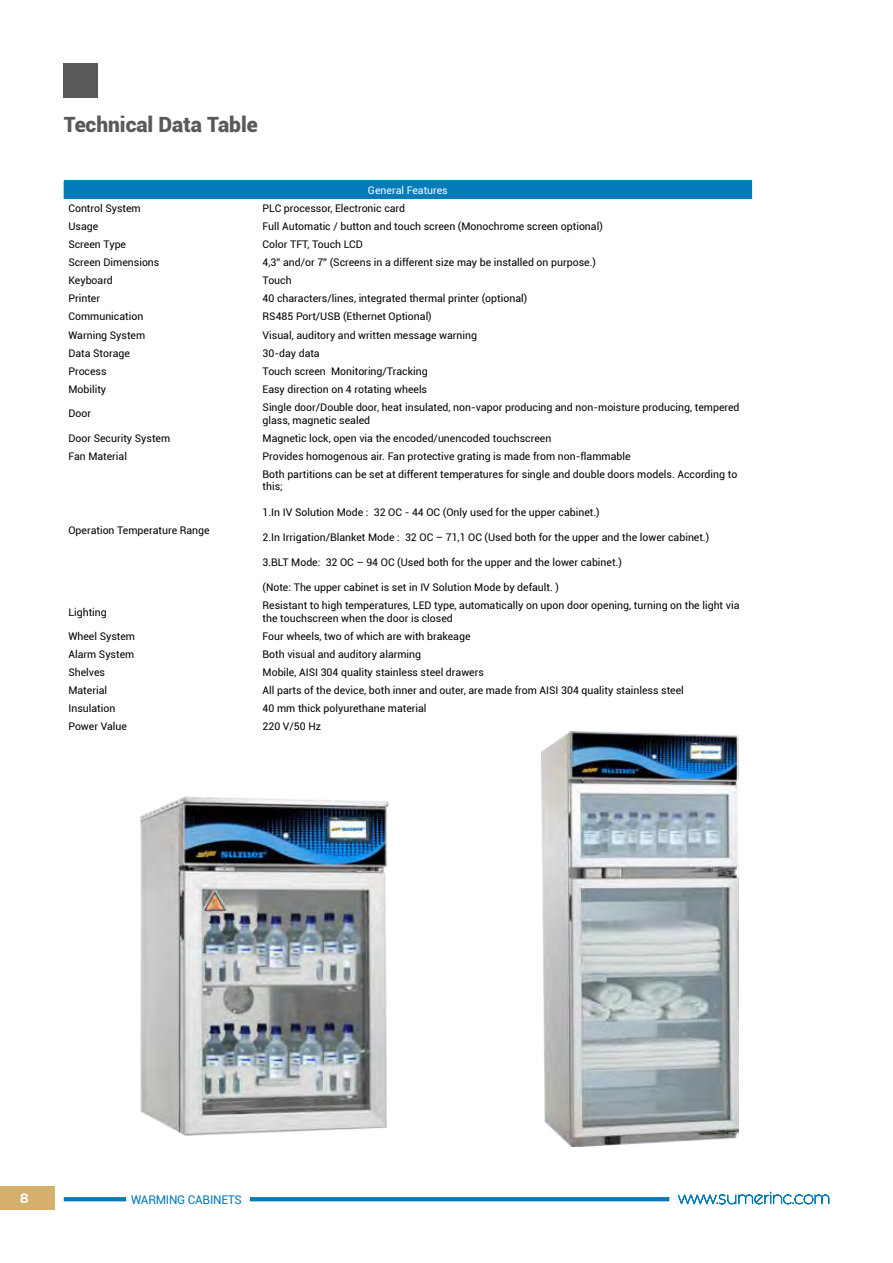
<style>
.page{position:relative;width:893px;height:1263px;background:#fff}
.page>*{position:absolute;margin:0;border:0;box-sizing:border-box;transform-origin:0 0}
.t1{font:900 21px "Roboto";color:#58595b}
.t2{font:700 13.5px "Sansation";color:#fff}
.t3{font:12px "Roboto";letter-spacing:-.02em;color:#037bb9}
.t4{font:10.5px/12.6px "Roboto";color:#000}
.t5{font:10.5px "Roboto";color:#fff}
</style>
<div class="page">
<svg style="left:64px;top:1197px;width:605px;height:4px;background:#077dba"></svg>
<svg style="left:678px;top:1192px;width:151px;height:12px"></svg>
<div style="left:0;top:1186px;width:54px;height:23px;background:#d6b16e"></div>
<div style="left:126px;top:1194px;width:124px;height:14px;background:#fff"></div>
<div style="left:64px;top:64px;width:34px;height:34px;background:#58595b"></div>
<div style="left:64px;top:181px;width:688px;height:18px;background:#037bb9"></div>
<img style="left:140px;top:796px;width:249px;height:340px">
<img style="left:541px;top:731px;width:197px;height:415px">
<h1 class="t1" style="left:64px;top:110px;width:196px">Technical Data Table</h1>
<p class="t5" style="left:368px;top:183px;width:81px">General Features</p>
<p class="t4" style="left:68px;top:202px;width:74px">Control System</p>
<p class="t4" style="left:263px;top:202px;width:144px">PLC processor, Electronic card</p>
<p class="t4" style="left:68px;top:220px;width:31px">Usage</p>
<p class="t4" style="left:263px;top:220px;width:342px">Full Automatic / button and touch screen (Monochrome screen optional)</p>
<p class="t4" style="left:68px;top:238px;width:59px">Screen Type</p>
<p class="t4" style="left:263px;top:238px;width:102px">Color TFT, Touch LCD</p>
<p class="t4" style="left:68px;top:256px;width:92px">Screen Dimensions</p>
<p class="t4" style="left:263px;top:256px;width:335px">4,3” and/or 7” (Screens in a different size may be installed on purpose.)</p>
<p class="t4" style="left:68px;top:274px;width:46px">Keyboard</p>
<p class="t4" style="left:263px;top:274px;width:31px">Touch</p>
<p class="t4" style="left:68px;top:292px;width:33px">Printer</p>
<p class="t4" style="left:263px;top:292px;width:266px">40 characters/lines, integrated thermal printer (optional)</p>
<p class="t4" style="left:68px;top:310px;width:76px">Communication</p>
<p class="t4" style="left:263px;top:310px;width:171px">RS485 Port/USB (Ethernet Optional)</p>
<p class="t4" style="left:68px;top:328px;width:78px">Warning System</p>
<p class="t4" style="left:263px;top:328px;width:216px">Visual, auditory and written message warning</p>
<p class="t4" style="left:68px;top:346px;width:63px">Data Storage</p>
<p class="t4" style="left:263px;top:346px;width:59px">30-day data</p>
<p class="t4" style="left:68px;top:364px;width:40px">Process</p>
<p class="t4" style="left:263px;top:364px;width:167px">Touch screen Monitoring/Tracking</p>
<p class="t4" style="left:68px;top:382px;width:39px">Mobility</p>
<p class="t4" style="left:263px;top:382px;width:166px">Easy direction on 4 rotating wheels</p>
<p class="t4" style="left:68px;top:407px;width:24px">Door</p>
<p class="t4" style="left:263px;top:400px;width:478px">Single door/Double door, heat insulated, non-vapor producing and non-moisture producing, tempered glass, magnetic sealed</p>
<p class="t4" style="left:68px;top:431px;width:103px">Door Security System</p>
<p class="t4" style="left:263px;top:431px;width:290px">Magnetic lock, open via the encoded/unencoded touchscreen</p>
<p class="t4" style="left:68px;top:449px;width:60px">Fan Material</p>
<p class="t4" style="left:263px;top:449px;width:370px">Provides homogenous air. Fan protective grating is made from non-flammable</p>
<p class="t4" style="left:68px;top:524px;width:143px">Operation Temperature Range</p>
<p class="t4" style="left:263px;top:467px;width:476px">Both partitions can be set at different temperatures for single and double doors models. According to this;</p>
<p class="t4" style="left:263px;top:505px;width:339px">1.In IV Solution Mode : 32 OC - 44 OC (Only used for the upper cabinet.)</p>
<p class="t4" style="left:263px;top:530px;width:448px">2.In Irrigation/Blanket Mode : 32 OC – 71,1 OC (Used both for the upper and the lower cabinet.)</p>
<p class="t4" style="left:263px;top:555px;width:361px">3.BLT Mode: 32 OC – 94 OC (Used both for the upper and the lower cabinet.)</p>
<p class="t4" style="left:263px;top:581px;width:298px">(Note: The upper cabinet is set in IV Solution Mode by default. )</p>
<p class="t4" style="left:68px;top:605px;width:40px">Lighting</p>
<p class="t4" style="left:263px;top:599px;width:478px">Resistant to high temperatures, LED type, automatically on upon door opening, turning on the light via the touchscreen when the door is closed</p>
<p class="t4" style="left:68px;top:629px;width:68px">Wheel System</p>
<p class="t4" style="left:263px;top:629px;width:209px">Four wheels, two of which are with brakeage</p>
<p class="t4" style="left:68px;top:648px;width:67px">Alarm System</p>
<p class="t4" style="left:263px;top:648px;width:160px">Both visual and auditory alarming</p>
<p class="t4" style="left:68px;top:666px;width:38px">Shelves</p>
<p class="t4" style="left:263px;top:666px;width:223px">Mobile, AISI 304 quality stainless steel drawers</p>
<p class="t4" style="left:68px;top:684px;width:40px">Material</p>
<p class="t4" style="left:263px;top:684px;width:423px">All parts of the device, both inner and outer, are made from AISI 304 quality stainless steel</p>
<p class="t4" style="left:68px;top:702px;width:48px">Insulation</p>
<p class="t4" style="left:263px;top:702px;width:166px">40 mm thick polyurethane material</p>
<p class="t4" style="left:68px;top:720px;width:60px">Power Value</p>
<p class="t4" style="left:263px;top:720px;width:60px">220 V/50 Hz</p>
<p class="t2" style="left:20px;top:1191px;width:10px">8</p>
<p class="t3" style="left:131px;top:1191px;width:112px">WARMING CABINETS</p>
</div>
